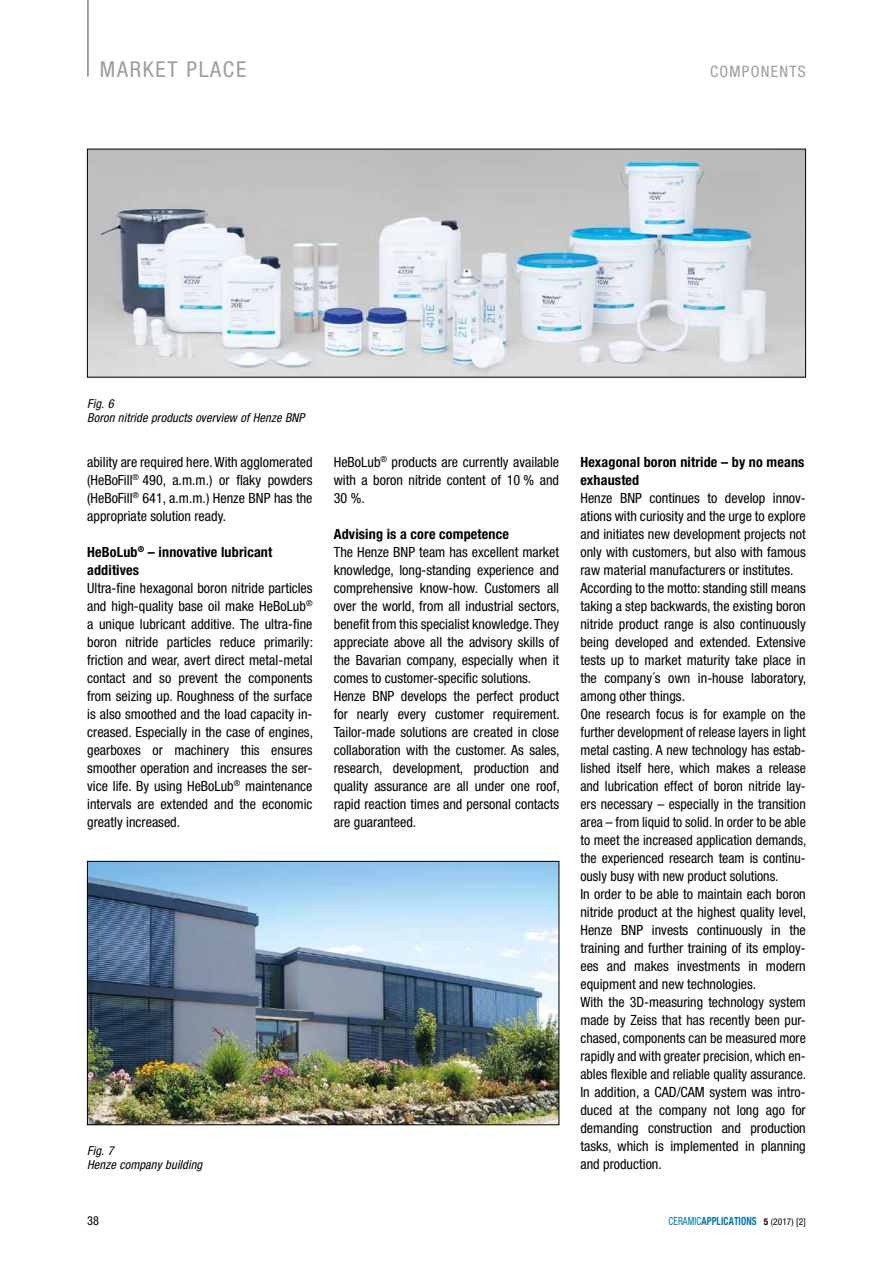
<style>
.page{position:relative;width:893px;height:1263px;background:#fff}
.page>*{position:absolute;margin:0;border:0;box-sizing:border-box;transform-origin:0 0}
.t1{font:condensed 21.9px "Helvetica Neue";letter-spacing:.08em;color:#9c9d9d}
.t2{font:condensed 15.75px "Helvetica Neue";letter-spacing:.08em;color:#9c9d9d}
.t3{font:condensed 14.1px/18px "Helvetica Neue";color:#000;text-align:justify}
.t4{font:700 condensed 14.1px/18px "Helvetica Neue";letter-spacing:.01em;color:#000}
.t5{font:italic condensed 12.3px/13.5px "Helvetica Neue";letter-spacing:.01em;color:#000}
.t6{font:condensed 12.3px "Helvetica Neue";color:#000}
.t7{font:700 condensed 11.25px "Helvetica Neue";letter-spacing:.01em;color:#0077ae;scale:.83 1}
.s1{font-weight:400}
.s2{font-size:9.3px;color:#000}
.s3{font-weight:400;font-size:9.3px;color:#000}
</style>
<div class="page">
<hr style="left:87px;top:0;width:2px;height:77px;background:#878786">
<img style="left:89px;top:151px;width:715px;height:224px">
<img style="left:89px;top:863px;width:468px;height:260px">
<div style="left:87px;top:861px;width:472px;height:264px;border:1px solid #000"></div>
<h1 class="t1" style="left:100px;top:56px;width:148px">MARKET PLACE</h1>
<p class="t2" style="left:710px;top:62px;width:97px">COMPONENTS</p>
<p class="t5" style="left:87px;top:397px;width:219px">Fig. 6<br>Boron nitride products overview of Henze BNP</p>
<p class="t3" style="left:87px;top:452px;width:227px">ability are required here. With agglomerated (HeBoFill<sup>®</sup> 490, a.m.m.) or flaky powders (HeBoFill<sup>®</sup> 641, a.m.m.) Henze BNP has the appropriate solution ready.</p>
<p class="t4" style="left:87px;top:542px;width:187px">HeBoLub<sup>®</sup> – innovative lubricant additives</p>
<p class="t3" style="left:87px;top:578px;width:227px">Ultra-fine hexagonal boron nitride particles and high-quality base oil make HeBoLub<sup>® </sup>a unique lubricant additive. The ultra-fine boron nitride particles reduce primarily: friction and wear, avert direct metal-metal contact and so prevent the components from seizing up. Roughness of the surface is also smoothed and the load capacity in&shy;creased. Especially in the case of engines, gearboxes or machinery this ensures smoother operation and increases the ser&shy;vice life. By using HeBoLub<sup>®</sup> maintenance intervals are extended and the economic greatly increased.</p>
<p class="t5" style="left:87px;top:1144px;width:117px">Fig. 7<br>Henze company building</p>
<p class="t3" style="left:334px;top:452px;width:227px">HeBoLub<sup>®</sup> products are currently available with a boron nitride content of 10 % and 30 %.</p>
<p class="t4" style="left:334px;top:524px;width:177px">Advising is a core competence</p>
<p class="t3" style="left:334px;top:542px;width:227px;text-align:left">The Henze BNP team has excellent market knowledge, long-standing experience and comprehensive know-how. Customers all over the world, from all industrial sectors, benefit from this specialist knowledge. They appreciate above all the advisory skills of the Bavarian company, especially when it comes to customer-specific solutions.<br>Henze BNP develops the perfect product for nearly every customer requirement.<br>Tailor-made solutions are created in close collaboration with the customer. As sales, research, development, production and quality assurance are all under one roof, rapid reaction times and personal contacts are guaranteed.</p>
<p class="t4" style="left:580px;top:452px;width:226px">Hexagonal boron nitride – by no means exhausted</p>
<p class="t3" style="left:580px;top:488px;width:227px;text-align:left">Henze BNP continues to develop innov&shy;ations with curiosity and the urge to explore and initiates new development projects not only with customers, but also with famous raw material manufacturers or institutes.<br>According to the motto: standing still means taking a step backwards, the existing boron nitride product range is also continuously being developed and extended. Extensive tests up to market maturity take place in the company´s own in-house laboratory, among other things.<br>One research focus is for example on the further development of release layers in light metal casting. A new technology has estab&shy;lished itself here, which makes a release and lubrication effect of boron nitride lay&shy;ers necessary – especially in the transition area – from liquid to solid. In order to be able to meet the increased application demands, the experienced research team is continu&shy;ously busy with new product solutions.<br>In order to be able to maintain each boron nitride product at the highest quality level, Henze BNP invests continuously in the training and further training of its employ&shy;ees and makes investments in modern equipment and new technologies.<br>With the 3D-measuring technology system made by Zeiss that has recently been pur&shy;chased, components can be measured more rapidly and with greater precision, which en&shy;ables flexible and reliable quality assurance.<br>In addition, a CAD/CAM system was intro&shy;duced at the company not long ago for demanding construction and production tasks, which is implemented in planning and production.</p>
<p class="t6" style="left:87px;top:1213px;width:14px">38</p>
<p class="t7" style="left:669px;top:1214px;width:167px"><span class="s1">CERAMIC</span>APPLICATIONS <span class="s2">5</span> <span class="s3">(2017) [2]</span></p>
</div>
